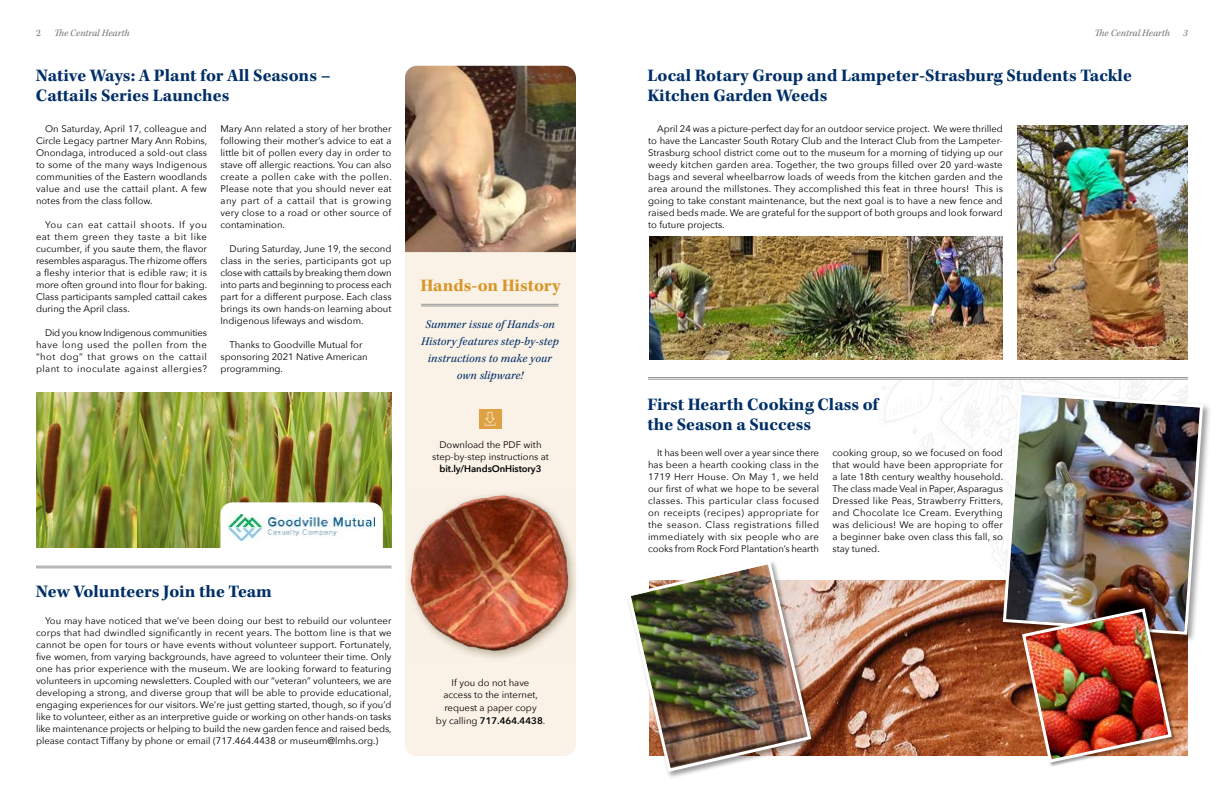
<style>
.page{position:relative;width:1224px;height:792px;background:#fff}
.page>*{position:absolute;margin:0;border:0;box-sizing:border-box;transform-origin:0 0}
.t1{font:700 18px/20px "Kepler Std";color:#002f67}
.t2{font:700 18px "Kepler Std";letter-spacing:-.005em;color:#d99529}
.t3{font:italic 12px/17px "Kepler Std";letter-spacing:.01em;color:#002f67;text-align:center}
.t4{font:italic 10px "Kepler Std";color:#77787b}
.t5{font:10px "Kepler Std";color:#77787b}
.t6{font:9.5px/12px "Avenir Next";color:#000;text-align:justify}
.t7{font:600 9.5px "Avenir Next";letter-spacing:-.01em;color:#000}
.s1{font-weight:600}
</style>
<div class="page">
<img style="left:819px;top:581px;width:55px;height:175px">
<img style="left:36px;top:393px;width:101px;height:154px">
<img style="left:137px;top:393px;width:255px;height:154px">
<div style="left:405px;top:66px;width:171px;height:690px;background:#faf2e7;border-radius:12px"></div>
<div style="left:479px;top:409px;width:22px;height:20px;background:#dea245"></div>
<svg style="left:485px;top:412px;width:10px;height:13px"></svg>
<hr style="left:648px;top:377px;width:540px;height:1px;background:#939598">
<hr style="left:648px;top:379px;width:540px;height:1px;background:#939598">
<hr style="left:36px;top:566px;width:356px;height:1px;background:#939598">
<hr style="left:36px;top:568px;width:356px;height:1px;background:#939598">
<div style="left:1002px;top:391px;width:210px;height:253px;background:#000;opacity:.4"></div>
<svg style="left:1188px;top:391px;width:17px;height:245px"></svg>
<img style="left:874px;top:379px;width:314px;height:386px">
<img style="left:405px;top:66px;width:171px;height:186px">
<hr style="left:421px;top:304px;width:138px;height:1px;background:#939598">
<hr style="left:421px;top:306px;width:138px;height:1px;background:#939598">
<div style="left:405px;top:490px;width:175px;height:173px;background:#4d350f;opacity:.4"></div>
<img style="left:407px;top:491px;width:170px;height:166px">
<svg style="left:220px;top:502px;width:163px;height:46px"></svg>
<img style="left:229px;top:515px;width:145px;height:26px">
<img style="left:649px;top:237px;width:354px;height:123px">
<img style="left:1017px;top:125px;width:171px;height:235px">
<div style="left:626px;top:559px;width:193px;height:220px;background:#000;opacity:.4"></div>
<img style="left:626px;top:559px;width:187px;height:215px">
<p class="t5" style="left:36px;top:27px;width:6px">2</p>
<p class="t4" style="left:54px;top:27px;width:77px">The Central Hearth</p>
<p class="t4" style="left:1094px;top:27px;width:77px">The Central Hearth</p>
<p class="t4" style="left:1183px;top:27px;width:6px">3</p>
<h1 class="t1" style="left:36px;top:66px;width:296px">Native Ways: A Plant for All Seasons –<br>Cattails Series Launches</h1>
<h1 class="t1" style="left:647px;top:66px;width:486px">Local Rotary Group and Lampeter-Strasburg Students Tackle<br>Kitchen Garden Weeds</h1>
<p class="t6" style="left:36px;top:122px;width:173px;text-indent:9px">On Saturday, April 17, colleague and Circle Legacy partner Mary Ann Robins, Onondaga, introduced a sold-out class to some of the many ways Indigenous communities of the Eastern woodlands value and use the cattail plant. A few notes from the class follow.</p>
<p class="t6" style="left:36px;top:218px;width:173px;text-indent:9px">You can eat cattail shoots. If you eat them green they taste a bit like cucumber, if you saute them, the flavor resembles asparagus. The rhizome offers a fleshy interior that is edible raw; it is more often ground into flour for baking.<br>Class participants sampled cattail cakes during the April class.</p>
<p class="t6" style="left:36px;top:326px;width:173px;text-indent:9px">Did you know Indigenous communities have long used the pollen from the “hot dog” that grows on the cattail plant to inoculate against allergies?</p>
<p class="t6" style="left:220px;top:122px;width:173px">Mary Ann related a story of her brother following their mother’s advice to eat a little bit of pollen every day in order to stave off allergic reactions. You can also create a pollen cake with the pollen.<br>Please note that you should never eat any part of a cattail that is growing very close to a road or other source of contamination.</p>
<p class="t6" style="left:220px;top:242px;width:173px;text-indent:9px">During Saturday, June 19, the second class in the series, participants got up close with cattails by breaking them down into parts and beginning to process each part for a different purpose. Each class brings its own hands-on learning about Indigenous lifeways and wisdom.</p>
<p class="t6" style="left:220px;top:338px;width:149px;text-align:left;text-indent:9px">Thanks to Goodville Mutual for sponsoring 2021 Native American programming.</p>
<h1 class="t2" style="left:420px;top:275px;width:142px">Hands-on History</h1>
<p class="t3" style="left:421px;top:316px;width:139px">Summer issue of Hands-on<br>History features step-by-step instructions to make your own slipware!</p>
<p class="t6" style="left:432px;top:438px;width:118px;text-align:center">Download the PDF with step-by-step instructions at</p>
<p class="t7" style="left:440px;top:460px;width:103px">bit.ly/HandsOnHistory3</p>
<h1 class="t1" style="left:36px;top:582px;width:237px">New Volunteers Join the Team</h1>
<p class="t6" style="left:36px;top:614px;width:357px;text-indent:9px">You may have noticed that we’ve been doing our best to rebuild our volunteer corps that had dwindled significantly in recent years. The bottom line is that we cannot be open for tours or have events without volunteer support. Fortunately, five women, from varying backgrounds, have agreed to volunteer their time. Only one has prior experience with the museum. We are looking forward to featuring volunteers in upcoming newsletters. Coupled with our “veteran” volunteers, we are developing a strong, and diverse group that will be able to provide educational, engaging experiences for our visitors. We’re just getting started, though, so if you’d like to volunteer, either as an interpretive guide or working on other hands-on tasks like maintenance projects or helping to build the new garden fence and raised beds, please contact Tiffany by phone or email (717.464.4438 or museum@lmhs.org.)</p>
<p class="t6" style="left:436px;top:676px;width:111px;line-height:12.7px;text-align:center">If you do not have<br>access to the internet, request a paper copy<br>by calling <span class="s1">717.464.4438</span>.</p>
<p class="t6" style="left:648px;top:122px;width:356px;text-indent:9px">April 24 was a picture-perfect day for an outdoor service project. We were thrilled to have the Lancaster South Rotary Club and the Interact Club from the Lampeter-Strasburg school district come out to the museum for a morning of tidying up our weedy kitchen garden area. Together, the two groups filled over 20 yard-waste bags and several wheelbarrow loads of weeds from the kitchen garden and the area around the millstones. They accomplished this feat in three hours! This is going to take constant maintenance, but the next goal is to have a new fence and raised beds made. We are grateful for the support of both groups and look forward to future projects.</p>
<h1 class="t1" style="left:647px;top:395px;width:233px">First Hearth Cooking Class of the Season a Success</h1>
<p class="t6" style="left:648px;top:446px;width:173px;text-indent:9px">It has been well over a year since there has been a hearth cooking class in the 1719 Herr House. On May 1, we held our first of what we hope to be several classes. This particular class focused on receipts (recipes) appropriate for the season. Class registrations filled immediately with six people who are cooks from Rock Ford Plantation’s hearth</p>
<p class="t6" style="left:833px;top:446px;width:172px">cooking group, so we focused on food that would have been appropriate for a late 18th century wealthy household.<br>The class made Veal in Paper, Asparagus Dressed like Peas, Strawberry Fritters, and Chocolate Ice Cream. Everything was delicious! We are hoping to offer a beginner bake oven class this fall, so stay tuned.</p>
</div>
